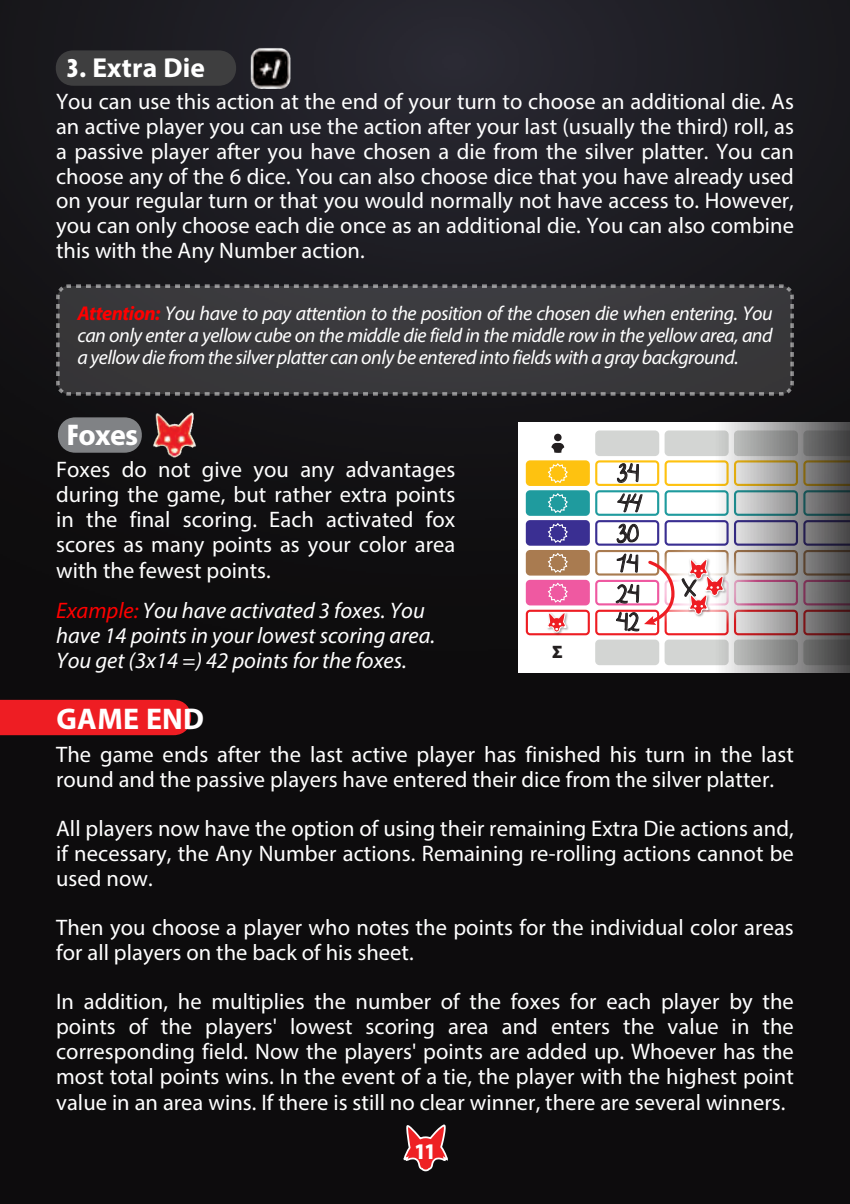
<style>
.page{position:relative;width:850px;height:1204px;background:#fff}
.page>*{position:absolute;margin:0;border:0;box-sizing:border-box;transform-origin:0 0}
.t1{font:700 30px "Myriad Pro";letter-spacing:.005em;color:#fff}
.t2{font:700 27.5px "Myriad Pro";letter-spacing:.01em;color:#fff}
.t3{font:23.25px/30.2px "A Year Without Rain";color:#231f20;text-align:justify}
.t4{font:italic 23.25px "A Year Without Rain";color:#231f20}
.t5{font:22.5px/24.8px "Myriad Pro";letter-spacing:.005em;color:#fff;text-align:justify}
.t6{font:italic 22.5px/24.8px "Myriad Pro";color:#fff}
.t7{font:900 condensed 22.5px "Myriad Pro";color:#fff}
.t8{font:italic 20px/22px "Myriad Pro";letter-spacing:-.025em;color:#fff;text-align:justify}
.t9{font:900 18px "Myriad Pro";color:#231f20}
.s1{font-weight:900;font-stretch:condensed}
.s2{font-weight:700;color:#f00}
.s3{color:#f00}
</style>
<div class="page">
<img style="left:0;top:0;width:849px;height:1203px">
<svg style="left:402px;top:1109px;width:47px;height:63px;background:#6d2c2e"></svg>
<div style="left:0;top:700px;width:197px;height:35px;background:#ee1d23"></div>
<svg style="left:55px;top:397px;width:14px;height:1px"></svg>
<svg style="left:54px;top:282px;width:741px;height:115px;background:#3a393c"></svg>
<svg style="left:50px;top:50px;width:192px;height:36px;background:#3a3a3b"></svg>
<svg style="left:52px;top:417px;width:94px;height:36px;background:#6a6b6e"></svg>
<img style="left:146px;top:409px;width:57px;height:55px">
<img style="left:249px;top:48px;width:42px;height:40px">
<div style="left:518px;top:422px;width:331px;height:251px;background:#fff"></div>
<div style="left:595px;top:430px;width:64px;height:26px;background:#d3d5d3;border-radius:4px"></div>
<div style="left:525px;top:460px;width:64px;height:26px;background:#fec210;border-radius:4px"></div>
<div style="left:525px;top:490px;width:64px;height:26px;background:#1f9b9e;border-radius:4px"></div>
<div style="left:525px;top:520px;width:64px;height:25px;background:#3a2f92;border-radius:4px"></div>
<div style="left:525px;top:550px;width:64px;height:25px;background:#a97b50;border-radius:4px"></div>
<div style="left:525px;top:580px;width:64px;height:25px;background:#ef59a1;border-radius:4px"></div>
<div style="left:595px;top:639px;width:64px;height:26px;background:#d3d5d3;border-radius:4px"></div>
<svg style="left:525px;top:609px;width:64px;height:26px"></svg>
<svg style="left:547px;top:523px;width:21px;height:20px"></svg>
<svg style="left:548px;top:493px;width:20px;height:20px"></svg>
<svg style="left:547px;top:582px;width:21px;height:21px"></svg>
<svg style="left:547px;top:553px;width:21px;height:20px"></svg>
<svg style="left:547px;top:463px;width:21px;height:20px"></svg>
<svg style="left:553px;top:434px;width:8px;height:7px"></svg>
<svg style="left:551px;top:443px;width:13px;height:10px"></svg>
<svg style="left:664px;top:422px;width:185px;height:251px;background:#8f8d8d"></svg>
<svg style="left:595px;top:460px;width:202px;height:175px"></svg>
<p class="t2" style="left:67px;top:49px;width:140px"><span class="s1">3</span>. Extra Die</p>
<p class="t5" style="left:56px;top:89px;width:739px">You can use this action at the end of your turn to choose an additional die. As an active player you can use the action after your last (usually the third) roll, as a passive player after you have chosen a die from the silver platter. You can choose any of the 6 dice. You can also choose dice that you have already used on your regular turn or that you would normally not have access to. However, you can only choose each die once as an additional die. You can also combine this with the Any Number action.</p>
<p class="t8" style="left:77px;top:302px;width:696px"><span class="s2">Attention:</span> You have to pay attention to the position of the chosen die when entering. You can only enter a yellow cube on the middle die field in the middle row in the yellow area, and a yellow die from the silver platter can only be entered into fields with a gray background.</p>
<h1 class="t1" style="left:67px;top:415px;width:73px"><span class="s1">F</span>oxes</h1>
<p class="t5" style="left:56px;top:457px;width:400px">Foxes do not give you any advantages during the game, but rather extra points in the final scoring. Each activated fox scores as many points as your color area with the fewest points.</p>
<p class="t6" style="left:56px;top:597px;width:380px"><span class="s3">Example:</span> You have activated 3 foxes. You have 14 points in your lowest scoring area.<br>You get (3x14 =) 42 points for the foxes.</p>
<h1 class="t1" style="left:56px;top:699px;width:149px">GAME END</h1>
<p class="t5" style="left:56px;top:741px;width:739px">The game ends after the last active player has finished his turn in the last round and the passive players have entered their dice from the silver platter.</p>
<p class="t5" style="left:56px;top:815px;width:739px">All players now have the option of using their remaining Extra Die actions and, if necessary, the Any Number actions. Remaining re-rolling actions cannot be used now.</p>
<p class="t5" style="left:56px;top:914px;width:739px">Then you choose a player who notes the points for the individual color areas for all players on the back of his sheet.</p>
<p class="t5" style="left:56px;top:988px;width:739px">In addition, he multiplies the number of the foxes for each player by the points of the players' lowest scoring area and enters the value in the corresponding field. Now the players' points are added up. Whoever has the most total points wins. In the event of a tie, the player with the highest point value in an area wins. If there is still no clear winner, there are several winners.</p>
<p class="t3" style="left:616px;top:458px;width:24px">34</p>
<p class="t4" style="left:614px;top:488px;width:32px">44</p>
<p class="t3" style="left:615px;top:518px;width:25px">30<br>14<br>24</p>
<p class="t3" style="left:615px;top:606px;width:25px">42</p>
<p class="t3" style="left:681px;top:572px;width:16px">X</p>
<p class="t9" style="left:551px;top:642px;width:12px">Σ</p>
<p class="t7" style="left:415px;top:1138px;width:21px">11</p>
</div>
